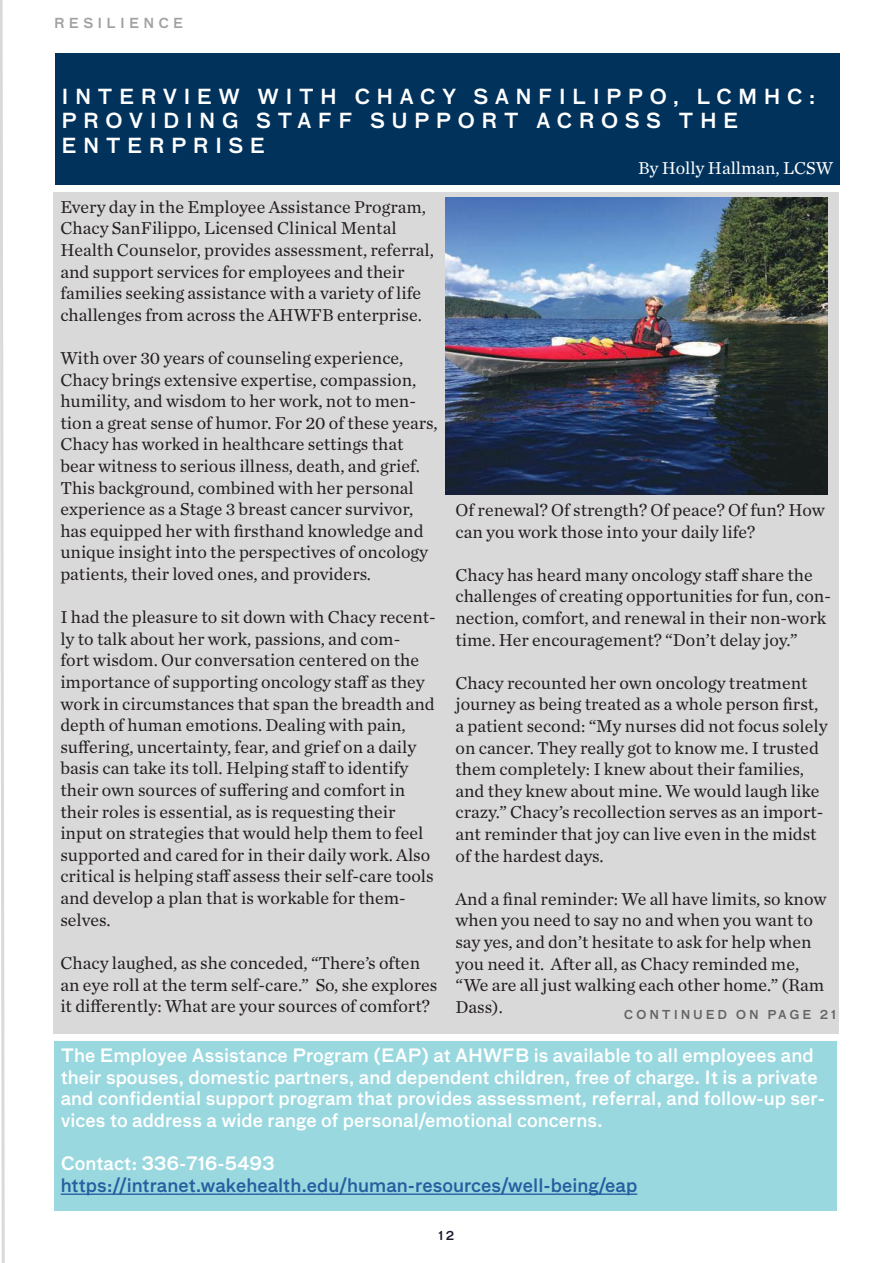
<style>
.page{position:relative;width:893px;height:1263px;background:#fff}
.page>*{position:absolute;margin:0;border:0;box-sizing:border-box;transform-origin:0 0}
.t1{font:500 20.25px/24.8px "Bau Pro";letter-spacing:.31em;color:#fff}
.t2{font:18px/21.6px "Chronicle Text G1";color:#241f1f}
.t3{font:500 18px/21.6px "Bau Pro";color:#fff}
.t4{font:500 18px "Bau Pro";color:#255fa0}
.t5{font:18px "Chronicle Text G1";color:#fff}
.t6{font:500 13.5px "Bau Pro";letter-spacing:.31em;color:#a0a1a3}
.t7{font:500 12px "Bau Pro";letter-spacing:.235em;color:#656365}
.t8{font:500 12px "Bau Pro";color:#191a30}
</style>
<div class="page">
<svg style="left:0;top:0;width:5px;height:1263px"></svg>
<div style="left:54px;top:192px;width:785px;height:842px;background:#dad9da"></div>
<div style="left:55px;top:53px;width:785px;height:132px;background:#00325b"></div>
<img style="left:446px;top:198px;width:381px;height:297px">
<div style="left:54px;top:1041px;width:782px;height:170px;background:#9ad8df"></div>
<hr style="left:61px;top:1193px;width:576px;height:2px;background:#255fa0">
<p class="t6" style="left:54px;top:13px;width:131px">RESILIENCE</p>
<p class="t1" style="left:62px;top:83px;width:755px">INTERVIEW WITH CHACY SANFILIPPO, LCMHC:<br>PROVIDING STAFF SUPPORT ACROSS THE<br>ENTERPRISE</p>
<p class="t5" style="left:638px;top:155px;width:196px">By Holly Hallman, LCSW</p>
<p class="t2" style="left:60px;top:195px;width:375px">Every day in the Employee Assistance Program, Chacy SanFilippo, Licensed Clinical Mental Health Counselor, provides assessment, referral, and support services for employees and their families seeking assistance with a variety of life challenges from across the AHWFB enterprise.</p>
<p class="t2" style="left:60px;top:346px;width:379px">With over 30 years of counseling experience, Chacy brings extensive expertise, compassion, humility, and wisdom to her work, not to men&shy;tion a great sense of humor. For 20 of these years, Chacy has worked in healthcare settings that bear witness to serious illness, death, and grief.<br>This background, combined with her personal experience as a Stage 3 breast cancer survivor, has equipped her with firsthand knowledge and unique insight into the perspectives of oncology patients, their loved ones, and providers.</p>
<p class="t2" style="left:60px;top:605px;width:377px">I had the pleasure to sit down with Chacy recent&shy;ly to talk about her work, passions, and com-<br>fort wisdom. Our conversation centered on the importance of supporting oncology staff as they work in circumstances that span the breadth and depth of human emotions. Dealing with pain, suffering, uncertainty, fear, and grief on a daily basis can take its toll. Helping staff to identify their own sources of suffering and comfort in their roles is essential, as is requesting their input on strategies that would help them to feel supported and cared for in their daily work. Also critical is helping staff assess their self-care tools and develop a plan that is workable for them&shy;selves.</p>
<p class="t2" style="left:60px;top:951px;width:379px">Chacy laughed, as she conceded, “There’s often an eye roll at the term self-care.” So, she explores it differently: What are your sources of comfort?</p>
<p class="t2" style="left:455px;top:498px;width:371px">Of renewal? Of strength? Of peace? Of fun? How can you work those into your daily life?</p>
<p class="t2" style="left:455px;top:563px;width:377px">Chacy has heard many oncology staff share the challenges of creating opportunities for fun, con&shy;nection, comfort, and renewal in their non-work time. Her encouragement? “Don’t delay joy.”</p>
<p class="t2" style="left:455px;top:671px;width:374px">Chacy recounted her own oncology treatment journey as being treated as a whole person first, a patient second: “My nurses did not focus solely on cancer. They really got to know me. I trusted them completely: I knew about their families, and they knew about mine. We would laugh like crazy.” Chacy’s recollection serves as an import&shy;ant reminder that joy can live even in the midst of the hardest days.</p>
<p class="t2" style="left:455px;top:887px;width:372px">And a final reminder: We all have limits, so know when you need to say no and when you want to say yes, and don’t hesitate to ask for help when you need it. After all, as Chacy reminded me, “We are all just walking each other home.” (Ram Dass).</p>
<p class="t7" style="left:624px;top:1006px;width:213px">CONTINUED ON PAGE 21</p>
<p class="t3" style="left:61px;top:1044px;width:766px">The Employee Assistance Program (EAP) at AHWFB is available to all employees and their spouses, domestic partners, and dependent children, free of charge. It is a private and confidential support program that provides assessment, referral, and follow-up ser&shy;vices to address a wide range of personal/emotional concerns.</p>
<p class="t3" style="left:61px;top:1152px;width:215px">Contact: 336-716-5493</p>
<p class="t4" style="left:61px;top:1171px;width:578px">https://intranet.wakehealth.edu/human-resources/well-being/eap</p>
<p class="t8" style="left:439px;top:1227px;width:17px">12</p>
</div>
